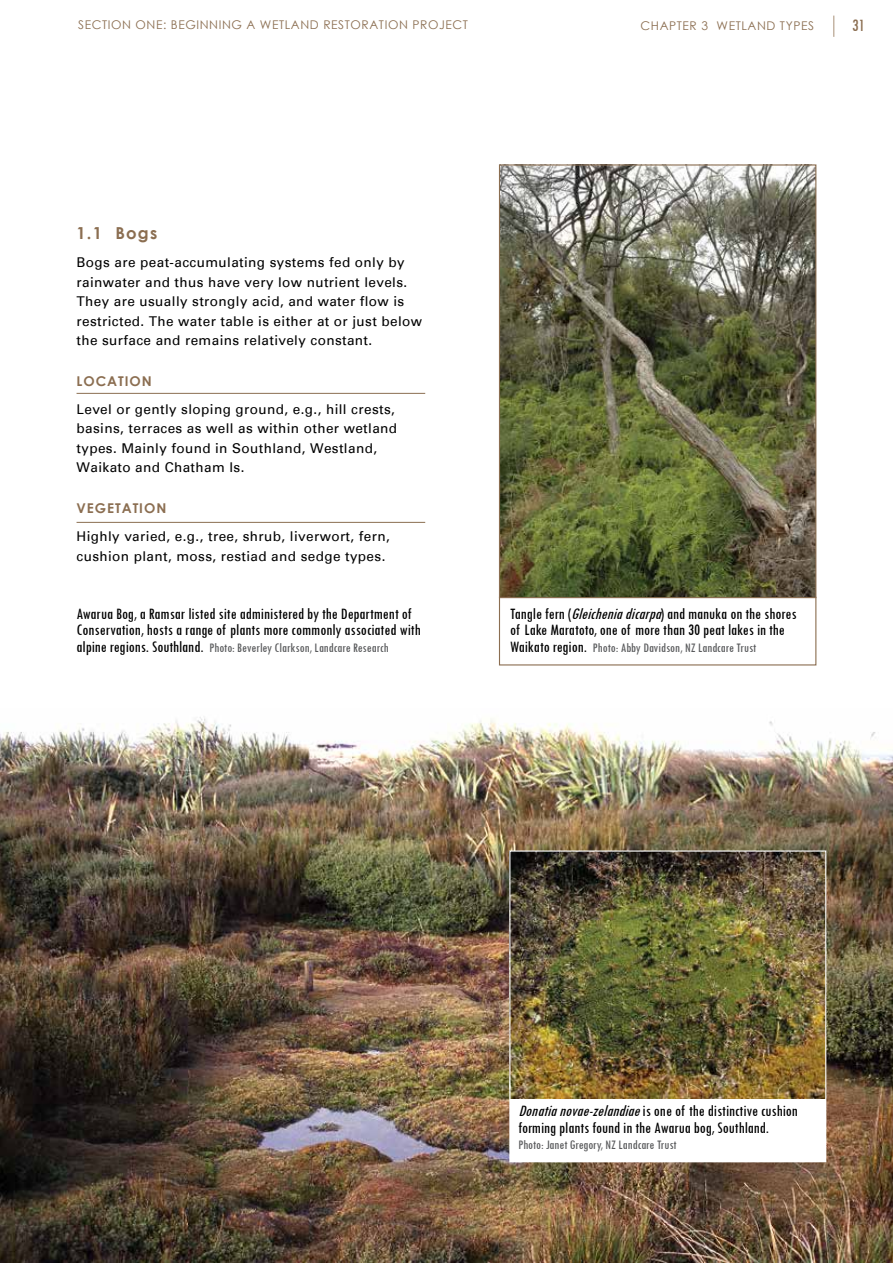
<style>
.page{position:relative;width:893px;height:1263px;background:#fff}
.page>*{position:absolute;margin:0;border:0;box-sizing:border-box;transform-origin:0 0}
.t1{font:condensed 18px "Tw Cen";color:#8b6e51}
.t2{font:condensed 16.5px/16.5px "Tw Cen";color:#000}
.t3{font:700 16.5px "Century Gothic";color:#8b6e51}
.t4{font:13.5px/19.5px "Univers";letter-spacing:.03em;color:#000}
.t5{font:condensed 13.5px "Tw Cen";color:#58595b}
.t6{font:700 13.5px "Century Gothic";letter-spacing:.07em;color:#8b6e51}
.t7{font:12px "Century Gothic";letter-spacing:.05em;color:#8b6e51}
.s1{font-size:16.5px;color:#000}
.s2{font-style:italic}
</style>
<div class="page">
<svg style="left:833px;top:16px;width:1px;height:21px"></svg>
<img style="left:0;top:717px;width:893px;height:546px">
<div style="left:510px;top:851px;width:316px;height:311px;background:#fff"></div>
<img style="left:511px;top:852px;width:313px;height:247px">
<div style="left:509px;top:850px;width:317px;height:312px;border:1px solid #fff"></div>
<img style="left:501px;top:166px;width:313px;height:430px">
<div style="left:499px;top:164px;width:317px;height:434px;border:1px solid #8b6e51"></div>
<hr style="left:77px;top:393px;width:348px;height:1px;background:#8b6e51">
<hr style="left:77px;top:522px;width:348px;height:1px;background:#8b6e51">
<p class="t7" style="left:78px;top:16px;width:391px">SECTION ONE: BEGINNING A WETLAND RESTORATION PROJECT</p>
<p class="t7" style="left:641px;top:17px;width:175px">CHAPTER 3 WETLAND TYPES</p>
<h1 class="t1" style="left:852px;top:14px;width:15px">31</h1>
<p class="t3" style="left:77px;top:221px;width:82px">1.1 Bogs</p>
<p class="t4" style="left:77px;top:253px;width:347px">Bogs are peat-accumulating systems fed only by rainwater and thus have very low nutrient levels.<br>They are usually strongly acid, and water flow is restricted. The water table is either at or just below the surface and remains relatively constant.</p>
<p class="t6" style="left:77px;top:371px;width:77px">LOCATION</p>
<p class="t4" style="left:77px;top:399px;width:322px">Level or gently sloping ground, e.g., hill crests, basins, terraces as well as within other wetland types. Mainly found in Southland, Westland, Waikato and Chatham Is.</p>
<p class="t6" style="left:77px;top:498px;width:91px">VEGETATION</p>
<p class="t4" style="left:77px;top:527px;width:315px">Highly varied, e.g., tree, shrub, liverwort, fern, cushion plant, moss, restiad and sedge types.</p>
<p class="t2" style="left:77px;top:605px;width:346px">Awarua Bog, a Ramsar listed site administered by the Department of<br>Conservation, hosts a range of plants more commonly associated with</p>
<p class="t5" style="left:77px;top:639px;width:314px"><span class="s1">alpine regions. Southland.</span> Photo: Beverley Clarkson, Landcare Research</p>
<p class="t2" style="left:510px;top:605px;width:288px">Tangle fern (<span class="s2">Gleicheniadicarpa</span>) and manuka on the shores of Lake Maratoto, one of more than 30 peat lakes in the</p>
<p class="t5" style="left:510px;top:639px;width:248px"><span class="s1">Waikato region.</span> Photo: Abby Davidson, NZ Landcare Trust</p>
<p class="t2" style="left:518px;top:1102px;width:281px"><span class="s2">Donatianovae-zelandiae</span>is one of the distinctive cushion forming plants found in the Awarua bog, Southland.</p>
<p class="t5" style="left:518px;top:1137px;width:160px">Photo: Janet Gregory, NZ Landcare Trust</p>
</div>
